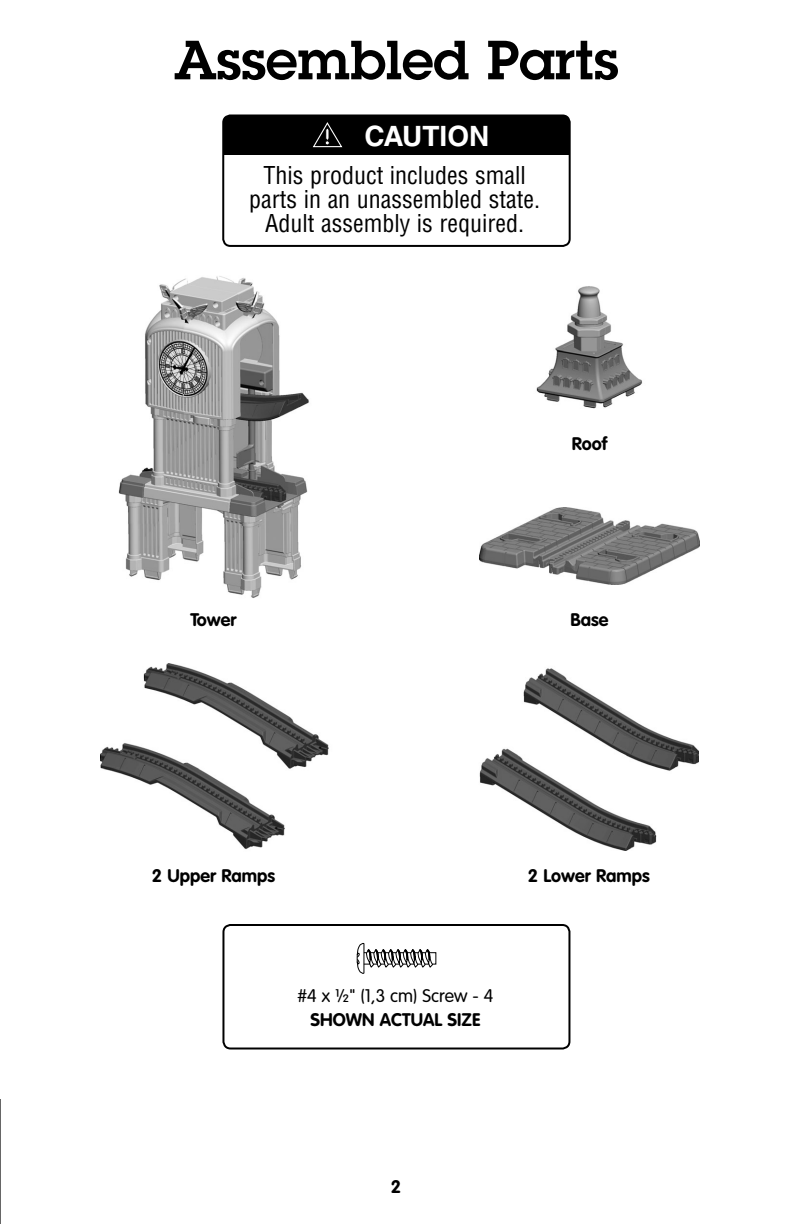
<style>
.page{position:relative;width:792px;height:1224px;background:#fff}
.page>*{position:absolute;margin:0;border:0;box-sizing:border-box;transform-origin:0 0}
.t1{font:600 54px "Lubalin Graph Std";color:#000}
.t2{font:700 28px "Helvetica LT Std";color:#fff}
.t3{font:condensed 24px/24px "Helvetica LT Std";color:#000;text-align:center}
.t4{font:700 18px "VAG Rounded Std";color:#000}
.t5{font:300 18px "VAG Rounded Std";color:#000}
</style>
<div class="page">
<div style="left:223px;top:116px;width:347px;height:38px;background:#000"></div>
<div style="left:222px;top:114px;width:349px;height:133px;border:2px solid #000;border-radius:7px"></div>
<svg style="left:313px;top:122px;width:29px;height:25px"></svg>
<img style="left:118px;top:276px;width:191px;height:322px">
<img style="left:536px;top:286px;width:106px;height:123px">
<img style="left:480px;top:508px;width:219px;height:77px">
<img style="left:479px;top:668px;width:220px;height:182px">
<img style="left:101px;top:664px;width:228px;height:185px">
<div style="left:222px;top:924px;width:348px;height:126px;border:2px solid #000;border-radius:7px"></div>
<div style="left:363px;top:952px;width:73px;height:13px;border:1px solid #000"></div>
<svg style="left:357px;top:943px;width:76px;height:31px"></svg>
<h1 class="t1" style="left:174px;top:40px;width:446px">Assembled Parts</h1>
<p class="t2" style="left:364px;top:126px;width:127px">CAUTION</p>
<p class="t3" style="left:249px;top:165px;width:292px">This product includes small parts in an unassembled state.<br>Adult assembly is required.</p>
<p class="t4" style="left:572px;top:436px;width:37px">Roof</p>
<p class="t4" style="left:190px;top:612px;width:48px">Tower</p>
<p class="t4" style="left:571px;top:612px;width:39px">Base</p>
<p class="t4" style="left:152px;top:868px;width:125px">2 Upper Ramps</p>
<p class="t4" style="left:528px;top:868px;width:123px">2 Lower Ramps</p>
<p class="t5" style="left:298px;top:988px;width:197px">#4 x ½" (1,3 cm) Screw - 4</p>
<p class="t4" style="left:311px;top:1012px;width:171px">SHOWN ACTUAL SIZE</p>
<p class="t4" style="left:391px;top:1179px;width:12px">2</p>
</div>
